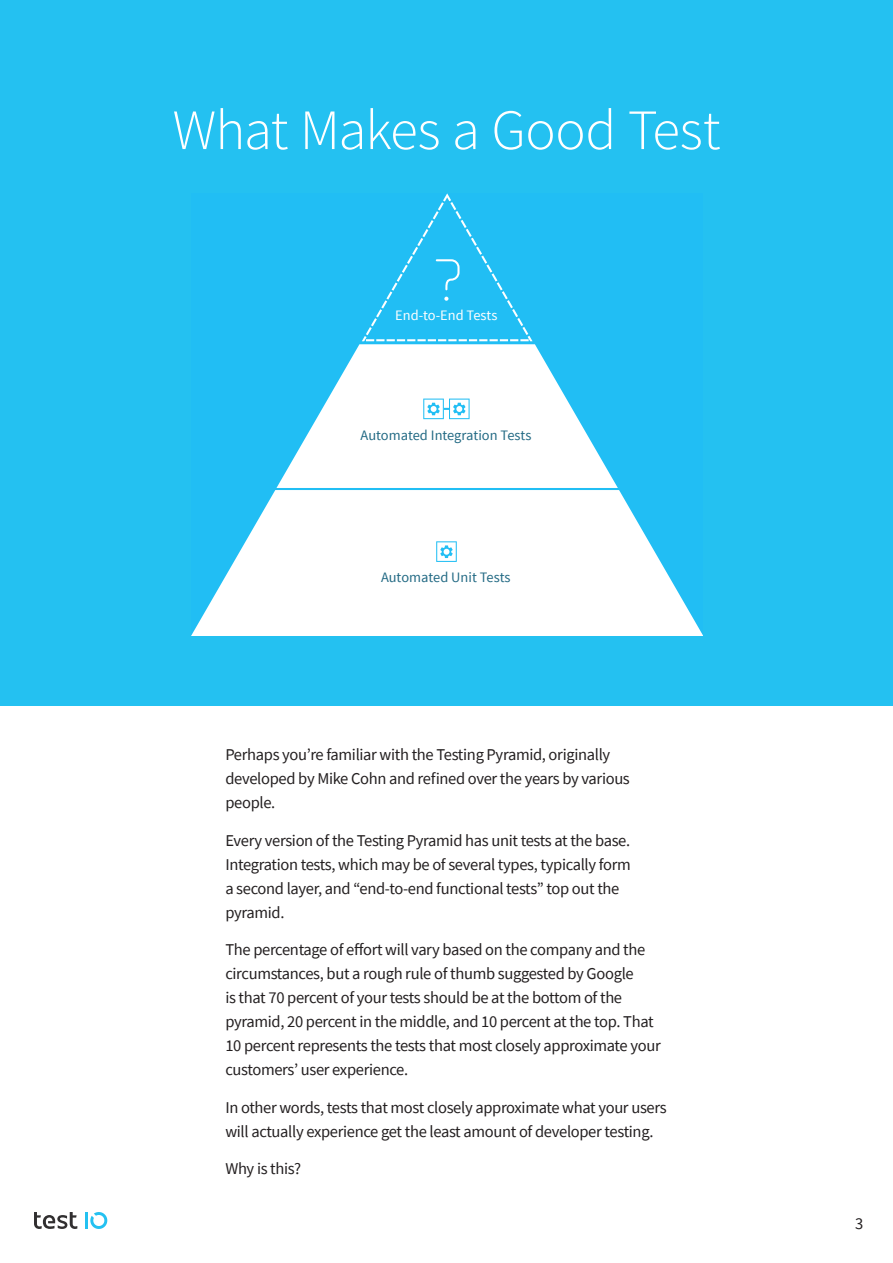
<style>
.page{position:relative;width:893px;height:1263px;background:#fff}
.page>*{position:absolute;margin:0;border:0;box-sizing:border-box;transform-origin:0 0}
.Section_title_center{font:300 57px "Source Sans Pro";letter-spacing:-.015em;color:#fff}
.Paragraph{font:16.5px/24px "Source Sans Pro";letter-spacing:-.02em;color:#231f20}
.t1{font:14.4px "Source Sans Pro";color:#236a84}
.t2{font:14.4px "Source Sans Pro";color:#fff}
</style>
<div class="page">
<div style="left:0;top:0;width:893px;height:706px;background:#24c1f1"></div>
<svg style="left:276px;top:344px;width:342px;height:144px;fill:#fff"></svg>
<svg style="left:191px;top:490px;width:511px;height:146px;fill:#fff"></svg>
<svg style="left:436px;top:541px;width:21px;height:21px"></svg>
<svg style="left:423px;top:399px;width:47px;height:20px"></svg>
<svg style="left:362px;top:193px;width:171px;height:148px"></svg>
<hr style="left:85px;top:1212px;width:3px;height:17px;background:#24c1f1">
<svg style="left:34px;top:1212px;width:43px;height:17px"></svg>
<svg style="left:90px;top:1212px;width:17px;height:17px"></svg>
<p class="Section_title_center" style="left:172px;top:95px;width:550px">What Makes a Good Test</p>
<p class="t2" style="left:395px;top:307px;width:104px">End-to-End Tests</p>
<p class="t1" style="left:361px;top:427px;width:172px">Automated Integration Tests</p>
<p class="t1" style="left:381px;top:569px;width:131px">Automated Unit Tests</p>
<p class="Paragraph" style="left:225px;top:742px;width:406px">Perhaps you’re familiar with the Testing Pyramid, originally developed by Mike Cohn and refined over the years by various people.</p>
<p class="Paragraph" style="left:225px;top:828px;width:407px">Every version of the Testing Pyramid has unit tests at the base.<br>Integration tests, which may be of several types, typically form a second layer, and “end-to-end functional tests” top out the pyramid.</p>
<p class="Paragraph" style="left:225px;top:937px;width:437px">The percentage of effort will vary based on the company and the circumstances, but a rough rule of thumb suggested by Google<br>is that 70 percent of your tests should be at the bottom of the pyramid, 20 percent in the middle, and 10 percent at the top. That 10 percent represents the tests that most closely approximate your customers’ user experience.</p>
<p class="Paragraph" style="left:225px;top:1095px;width:443px">In other words, tests that most closely approximate what your users will actually experience get the least amount of developer testing.</p>
<p class="Paragraph" style="left:225px;top:1156px;width:77px">Why is this?</p>
<p class="Paragraph" style="left:855px;top:1211px;width:10px">3</p>
</div>
